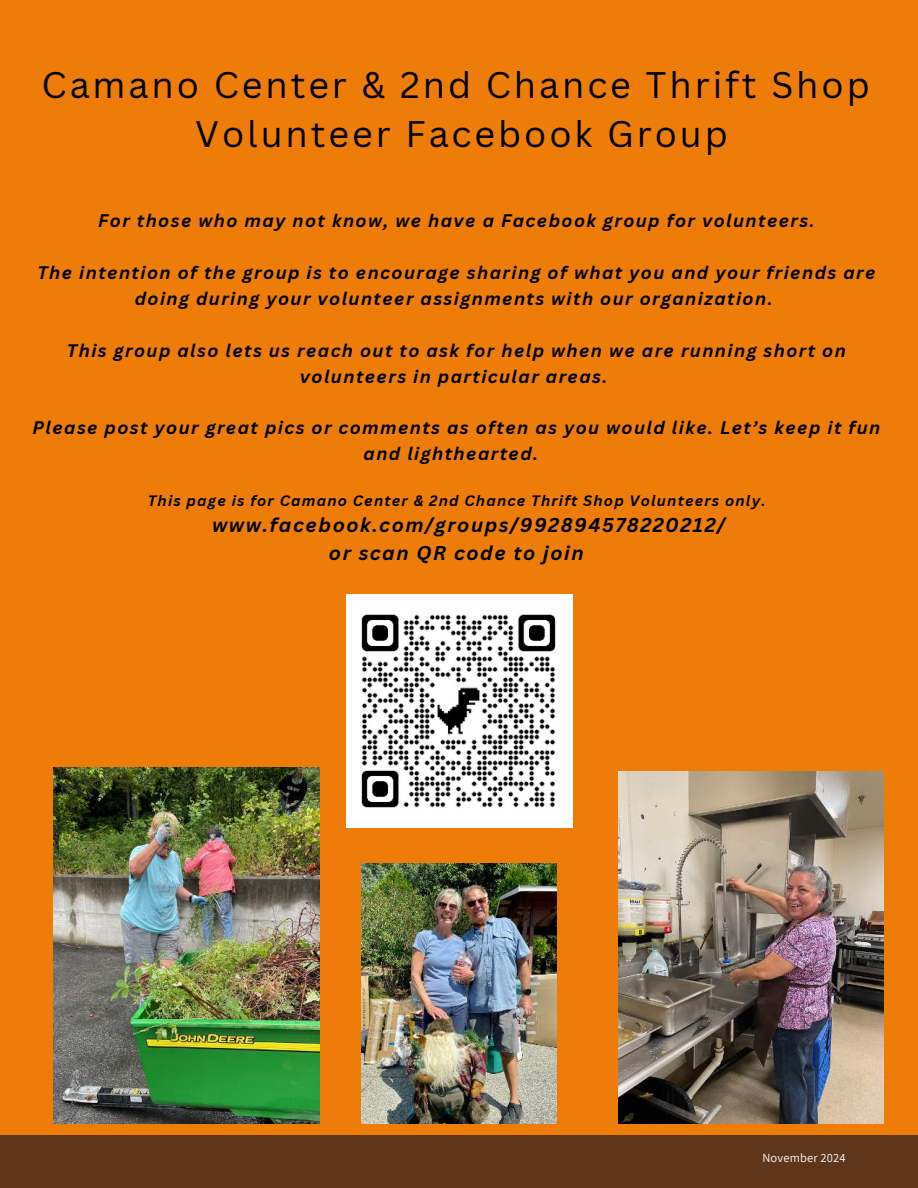
<style>
.page{position:relative;width:918px;height:1188px;background:#ed7d08}
.page>*{position:absolute;margin:0;border:0;box-sizing:border-box;transform-origin:0 0}
.t1{font:36px/49.5px "Canva Sans";letter-spacing:.08em;color:#000;text-align:center}
.t2{font:italic 700 19.5px/28.2px "Canva Sans";letter-spacing:.08em;color:#000}
.t3{font:italic 700 17.7px/25.8px "Canva Sans";letter-spacing:.08em;color:#000;text-align:center}
.t4{font:italic 700 14.7px "Canva Sans";letter-spacing:.08em;color:#000}
.t5{font:12.45px "Assistant";letter-spacing:.015em;color:#fff}
</style>
<div class="page">
<img style="left:346px;top:594px;width:226px;height:234px">
<img style="left:53px;top:768px;width:267px;height:355px">
<img style="left:619px;top:771px;width:264px;height:352px">
<div style="left:0;top:1136px;width:693px;height:52px;background:#5f3619"></div>
<div style="left:658px;top:1136px;width:260px;height:52px;background:#5f3619"></div>
<img style="left:362px;top:864px;width:194px;height:260px">
<h1 class="t1" style="left:42px;top:60px;width:830px">Camano Center &amp; 2nd Chance Thrift Shop<br>Volunteer Facebook Group</h1>
<p class="t3" style="left:98px;top:208px;width:718px">For those who may not know, we have a Facebook group for volunteers.</p>
<p class="t3" style="left:37px;top:260px;width:840px">The intention of the group is to encourage sharing of what you and your friends are doing during your volunteer assignments with our organization.</p>
<p class="t3" style="left:67px;top:338px;width:781px">This group also lets us reach out to ask for help when we are running short on volunteers in particular areas.</p>
<p class="t3" style="left:364px;top:415px;width:518px;text-align:left;text-indent:-331px">Please post your great pics or comments as often as you would like. Let’s keep it fun and lighthearted.</p>
<p class="t4" style="left:148px;top:492px;width:619px">This page is for Camano Center &amp; 2nd Chance Thrift Shop Volunteers only.</p>
<p class="t2" style="left:329px;top:511px;width:398px;text-indent:-117px">www.facebook.com/groups/992894578220212/ or scan QR code to join</p>
<p class="t5" style="left:762px;top:1150px;width:85px">November 2024</p>
<p class="t5" style="left:780px;top:1151px;width:54px">April 2024</p>
</div>
